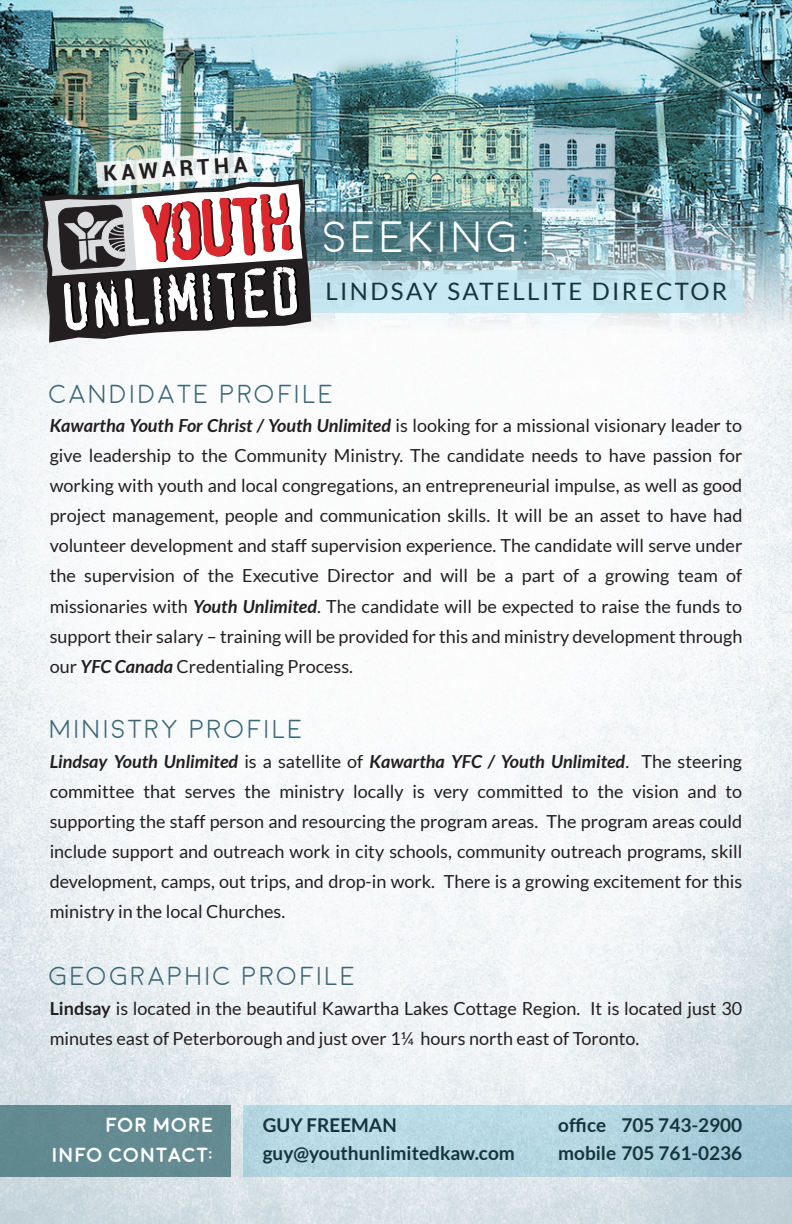
<style>
.page{position:relative;width:792px;height:1224px;background:#fff}
.page>*{position:absolute;margin:0;border:0;box-sizing:border-box;transform-origin:0 0}
.t1{font:300 43.8px "Moon";letter-spacing:.1em;color:#fff}
.t2{font:300 26px "Moon";letter-spacing:.1em;color:#3a6675}
.t3{font:24px "Lato";letter-spacing:.1em;color:#14343e}
.t4{font:700 21.6px "Roboto";color:#231f20}
.t5{font:700 20.4px/30px "Moon";color:#fff;text-align:right}
.t6{font:700 19px/28px "Lato";color:#14343e}
.t7{font:18px/30px "Lato";color:#231f20;text-align:justify}
.s1{font-weight:700;font-style:italic}
.s2{font-weight:700}
</style>
<div class="page">
<img style="left:0;top:476px;width:792px;height:748px">
<img style="left:0;top:0;width:792px;height:476px">
<div style="left:243px;top:1105px;width:549px;height:72px;background:linear-gradient(to right,#bedfe9,#a6cbd8)"></div>
<div style="left:0;top:1105px;width:231px;height:72px;background:#638b91"></div>
<div style="left:285px;top:271px;width:458px;height:42px;background:#cdecf5"></div>
<svg style="left:311px;top:212px;width:231px;height:49px;background:#4f7d84"></svg>
<svg style="left:39px;top:179px;width:272px;height:164px"></svg>
<img style="left:42px;top:151px;width:268px;height:187px">
<p class="t4" style="left:102px;top:159px;width:146px;rotate:-4deg">KAWARTHA</p>
<h1 class="t1" style="left:323px;top:215px;width:210px">SEEKING:</h1>
<h3 class="t3" style="left:325px;top:278px;width:403px">LINDSAY SATELLITE DIRECTOR</h3>
<h2 class="t2" style="left:49px;top:381px;width:285px">CANDIDATE PROFILE</h2>
<p class="t7" style="left:50px;top:411px;width:694px"><span class="s1">Kawartha Youth For Christ / Youth Unlimited</span> is looking for a missional visionary leader to give leadership to the Community Ministry. The candidate needs to have passion for working with youth and local congregations, an entrepreneurial impulse, as well as good project management, people and communication skills. It will be an asset to have had volunteer development and staff supervision experience. The candidate will serve under the supervision of the Executive Director and will be a part of a growing team of missionaries with <span class="s1">Youth Unlimited</span>. The candidate will be expected to raise the funds to support their salary – training will be provided for this and ministry development through our <span class="s1">YFC Canada</span> Credentialing Process.</p>
<h2 class="t2" style="left:49px;top:716px;width:254px">MINISTRY PROFILE</h2>
<p class="t7" style="left:50px;top:746px;width:694px"><span class="s1">Lindsay Youth Unlimited</span> is a satellite of <span class="s1">Kawartha YFC / Youth Unlimited</span>. The steering committee that serves the ministry locally is very committed to the vision and to supporting the staff person and resourcing the program areas. The program areas could include support and outreach work in city schools, community outreach programs, skill development, camps, out trips, and drop-in work. There is a growing excitement for this ministry in the local Churches.</p>
<h2 class="t2" style="left:49px;top:964px;width:307px">GEOGRAPHIC PROFILE</h2>
<p class="t7" style="left:50px;top:994px;width:694px"><span class="s2">Lindsay</span> is located in the beautiful Kawartha Lakes Cottage Region. It is located just 30 minutes east of Peterborough and just over 1¼ hours north east of Toronto.</p>
<p class="t5" style="left:52px;top:1111px;width:164px">FOR MORE<br>INFO CONTACT:</p>
<p class="t6" style="left:263px;top:1111px;width:254px">GUY FREEMAN guy@youthunlimitedkaw.com</p>
<p class="t6" style="left:558px;top:1111px;width:186px">office 705 743-2900 mobile 705 761-0236</p>
</div>
